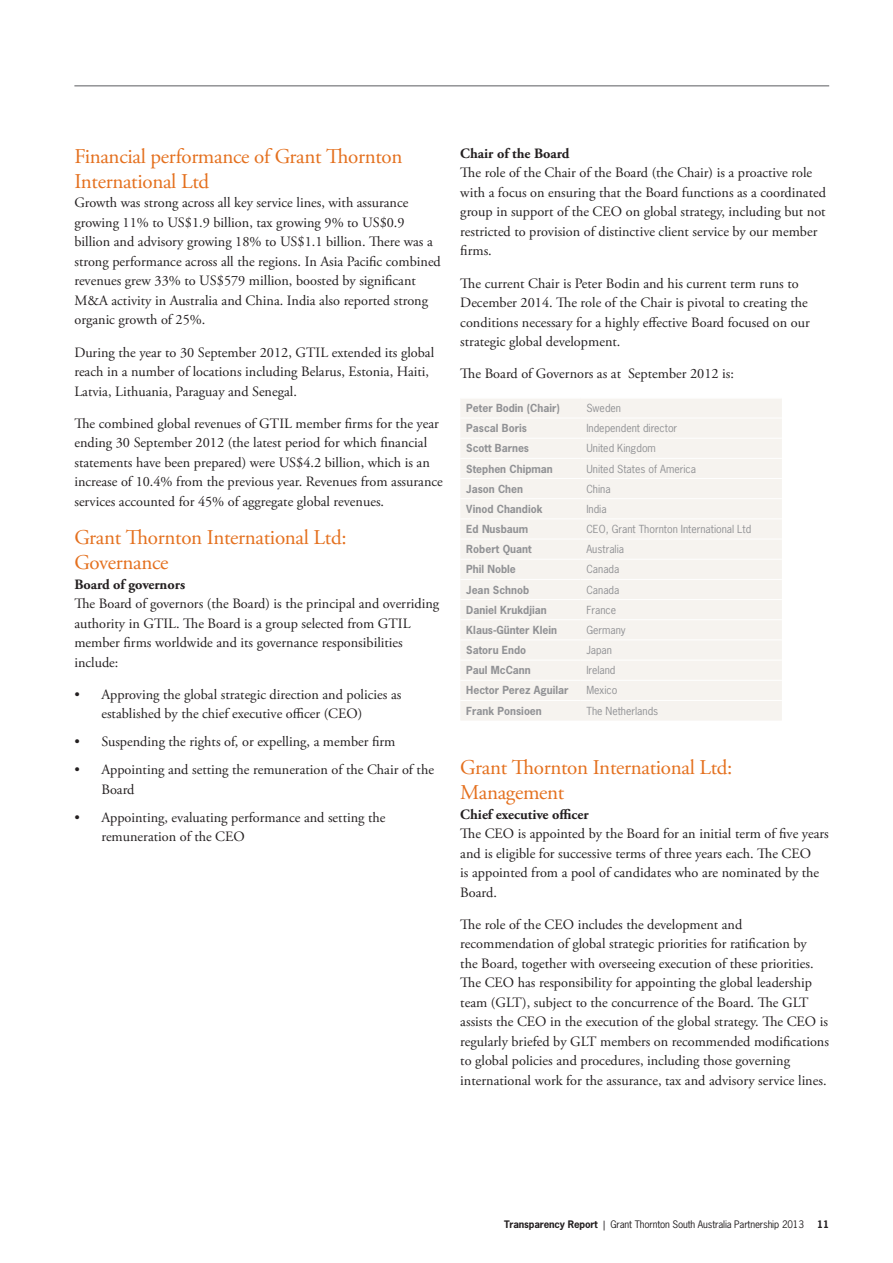
<style>
.page{position:relative;width:893px;height:1263px;background:#fff}
.page>*{position:absolute;margin:0;border:0;box-sizing:border-box;transform-origin:0 0}
.t1{font:21px/25.2px "Adobe Garamond Pro";letter-spacing:-.015em;color:#e4701e}
.t2{font:14.25px/19.5px "Adobe Garamond Pro";color:#231f20}
.t3{font:700 14.25px "Adobe Garamond Pro";color:#231f20}
.t4{font:700 10.5px "News Gothic Std";color:#919295}
.t5{font:10.5px "News Gothic Std";color:#919295}
.t6{font:9.75px "News Gothic Std";letter-spacing:-.015em;color:#231f20}
.t7{font:700 9.75px "News Gothic Std";color:#231f20}
.s1{font-weight:700}
</style>
<div class="page">
<hr style="left:74px;top:85px;width:755px;height:2px;background:#919295">
<div style="left:460px;top:399px;width:322px;height:321px;background:#f6f3ef"></div>
<hr style="left:460px;top:418px;width:120px;height:1px;background:#fff">
<hr style="left:580px;top:418px;width:202px;height:1px;background:#fff">
<hr style="left:460px;top:438px;width:120px;height:1px;background:#fff">
<hr style="left:580px;top:438px;width:202px;height:1px;background:#fff">
<hr style="left:460px;top:458px;width:120px;height:1px;background:#fff">
<hr style="left:580px;top:458px;width:202px;height:1px;background:#fff">
<hr style="left:460px;top:478px;width:120px;height:1px;background:#fff">
<hr style="left:580px;top:478px;width:202px;height:1px;background:#fff">
<hr style="left:460px;top:498px;width:120px;height:1px;background:#fff">
<hr style="left:580px;top:498px;width:202px;height:1px;background:#fff">
<hr style="left:460px;top:518px;width:120px;height:1px;background:#fff">
<hr style="left:580px;top:518px;width:202px;height:1px;background:#fff">
<hr style="left:460px;top:539px;width:120px;height:1px;background:#fff">
<hr style="left:580px;top:539px;width:202px;height:1px;background:#fff">
<hr style="left:460px;top:559px;width:120px;height:1px;background:#fff">
<hr style="left:580px;top:559px;width:202px;height:1px;background:#fff">
<hr style="left:460px;top:579px;width:120px;height:1px;background:#fff">
<hr style="left:580px;top:579px;width:202px;height:1px;background:#fff">
<hr style="left:460px;top:599px;width:120px;height:1px;background:#fff">
<hr style="left:580px;top:599px;width:202px;height:1px;background:#fff">
<hr style="left:460px;top:619px;width:120px;height:1px;background:#fff">
<hr style="left:580px;top:619px;width:202px;height:1px;background:#fff">
<hr style="left:460px;top:639px;width:120px;height:1px;background:#fff">
<hr style="left:580px;top:639px;width:202px;height:1px;background:#fff">
<hr style="left:460px;top:660px;width:120px;height:1px;background:#fff">
<hr style="left:580px;top:660px;width:202px;height:1px;background:#fff">
<hr style="left:460px;top:680px;width:120px;height:1px;background:#fff">
<hr style="left:580px;top:680px;width:202px;height:1px;background:#fff">
<hr style="left:460px;top:700px;width:120px;height:1px;background:#fff">
<hr style="left:580px;top:700px;width:202px;height:1px;background:#fff">
<p class="t1" style="left:74px;top:144px;width:330px">Financial performance of Grant Thornton<br>International Ltd</p>
<p class="t2" style="left:74px;top:194px;width:368px">Growth was strong across all key service lines, with assurance growing 11% to US$1.9 billion, tax growing 9% to US$0.9 billion and advisory growing 18% to US$1.1 billion. There was a strong performance across all the regions. In Asia Pacific combined revenues grew 33% to US$579 million, boosted by significant M&amp;A activity in Australia and China. India also reported strong organic growth of 25%.</p>
<p class="t2" style="left:74px;top:343px;width:361px">During the year to 30 September 2012, GTIL extended its global reach in a number of locations including Belarus, Estonia, Haiti,<br>Latvia, Lithuania, Paraguay and Senegal.</p>
<p class="t2" style="left:74px;top:414px;width:370px">The combined global revenues of GTIL member firms for the year ending 30 September 2012 (the latest period for which financial statements have been prepared) were US$4.2 billion, which is an increase of 10.4% from the previous year. Revenues from assurance services accounted for 45% of aggregate global revenues.</p>
<p class="t1" style="left:74px;top:525px;width:274px">Grant Thornton International Ltd:<br>Governance</p>
<p class="t3" style="left:74px;top:576px;width:112px">Board of governors</p>
<p class="t2" style="left:74px;top:594px;width:366px">The Board of governors (the Board) is the principal and overriding authority in GTIL. The Board is a group selected from GTIL member firms worldwide and its governance responsibilities include:</p>
<p class="t2" style="left:101px;top:685px;width:301px;text-indent:-27px">• Approving the global strategic direction and policies as established by the chief executive officer (CEO)</p>
<p class="t2" style="left:74px;top:733px;width:323px">• Suspending the rights of, or expelling, a member firm</p>
<p class="t2" style="left:101px;top:761px;width:334px;text-indent:-27px">• Appointing and setting the remuneration of the Chair of the<br>Board</p>
<p class="t2" style="left:101px;top:808px;width:286px;text-indent:-27px">• Appointing, evaluating performance and setting the remuneration of the CEO</p>
<p class="t3" style="left:460px;top:145px;width:111px">Chair of the Board</p>
<p class="t2" style="left:460px;top:164px;width:367px">The role of the Chair of the Board (the Chair) is a proactive role with a focus on ensuring that the Board functions as a coordinated group in support of the CEO on global strategy, including but not restricted to provision of distinctive client service by our member firms.</p>
<p class="t2" style="left:460px;top:274px;width:351px">The current Chair is Peter Bodin and his current term runs to December 2014. The role of the Chair is pivotal to creating the conditions necessary for a highly effective Board focused on our strategic global development.</p>
<p class="t2" style="left:460px;top:364px;width:275px">The Board of Governors as at September 2012 is:</p>
<p class="t4" style="left:466px;top:401px;width:95px">Peter Bodin (Chair)</p>
<p class="t5" style="left:586px;top:401px;width:36px">Sweden</p>
<p class="t4" style="left:466px;top:421px;width:62px">Pascal Boris</p>
<p class="t5" style="left:586px;top:421px;width:92px">Independent director</p>
<p class="t4" style="left:466px;top:441px;width:64px">Scott Barnes</p>
<p class="t5" style="left:586px;top:442px;width:71px">United Kingdom</p>
<p class="t4" style="left:466px;top:462px;width:88px">Stephen Chipman</p>
<p class="t5" style="left:586px;top:462px;width:111px">United States of America</p>
<p class="t4" style="left:466px;top:482px;width:58px">Jason Chen</p>
<p class="t5" style="left:586px;top:482px;width:26px">China</p>
<p class="t4" style="left:466px;top:502px;width:78px">Vinod Chandiok</p>
<p class="t5" style="left:586px;top:502px;width:22px">India</p>
<p class="t4" style="left:466px;top:522px;width:63px">Ed Nusbaum</p>
<p class="t5" style="left:586px;top:522px;width:166px">CEO, Grant Thornton International Ltd</p>
<p class="t4" style="left:466px;top:542px;width:67px">Robert Quant</p>
<p class="t5" style="left:586px;top:542px;width:39px">Australia</p>
<p class="t4" style="left:466px;top:562px;width:51px">Phil Noble</p>
<p class="t5" style="left:586px;top:563px;width:34px">Canada</p>
<p class="t4" style="left:466px;top:583px;width:64px">Jean Schnob</p>
<p class="t5" style="left:586px;top:583px;width:34px">Canada</p>
<p class="t4" style="left:466px;top:603px;width:82px">Daniel Krukdjian</p>
<p class="t5" style="left:586px;top:603px;width:31px">France</p>
<p class="t4" style="left:466px;top:623px;width:92px">Klaus-Günter Klein</p>
<p class="t5" style="left:586px;top:623px;width:41px">Germany</p>
<p class="t4" style="left:466px;top:643px;width:61px">Satoru Endo</p>
<p class="t5" style="left:586px;top:643px;width:27px">Japan</p>
<p class="t4" style="left:466px;top:663px;width:66px">Paul McCann</p>
<p class="t5" style="left:586px;top:663px;width:31px">Ireland</p>
<p class="t4" style="left:466px;top:683px;width:104px">Hector Perez Aguilar</p>
<p class="t5" style="left:586px;top:684px;width:32px">Mexico</p>
<p class="t4" style="left:466px;top:704px;width:77px">Frank Ponsioen</p>
<p class="t5" style="left:586px;top:704px;width:73px">The Netherlands</p>
<p class="t1" style="left:460px;top:755px;width:274px">Grant Thornton International Ltd:<br>Management</p>
<p class="t3" style="left:460px;top:806px;width:130px">Chief executive officer</p>
<p class="t2" style="left:460px;top:824px;width:370px">The CEO is appointed by the Board for an initial term of five years and is eligible for successive terms of three years each. The CEO<br>is appointed from a pool of candidates who are nominated by the Board.</p>
<p class="t2" style="left:460px;top:915px;width:370px">The role of the CEO includes the development and recommendation of global strategic priorities for ratification by<br>the Board, together with overseeing execution of these priorities.<br>The CEO has responsibility for appointing the global leadership team (GLT), subject to the concurrence of the Board. The GLT assists the CEO in the execution of the global strategy. The CEO is regularly briefed by GLT members on recommended modifications to global policies and procedures, including those governing international work for the assurance, tax and advisory service lines.</p>
<p class="t6" style="left:504px;top:1218px;width:301px"><span class="s1">Transparency Report</span> | Grant Thornton South Australia Partnership 2013</p>
<p class="t7" style="left:817px;top:1218px;width:13px">11</p>
</div>
